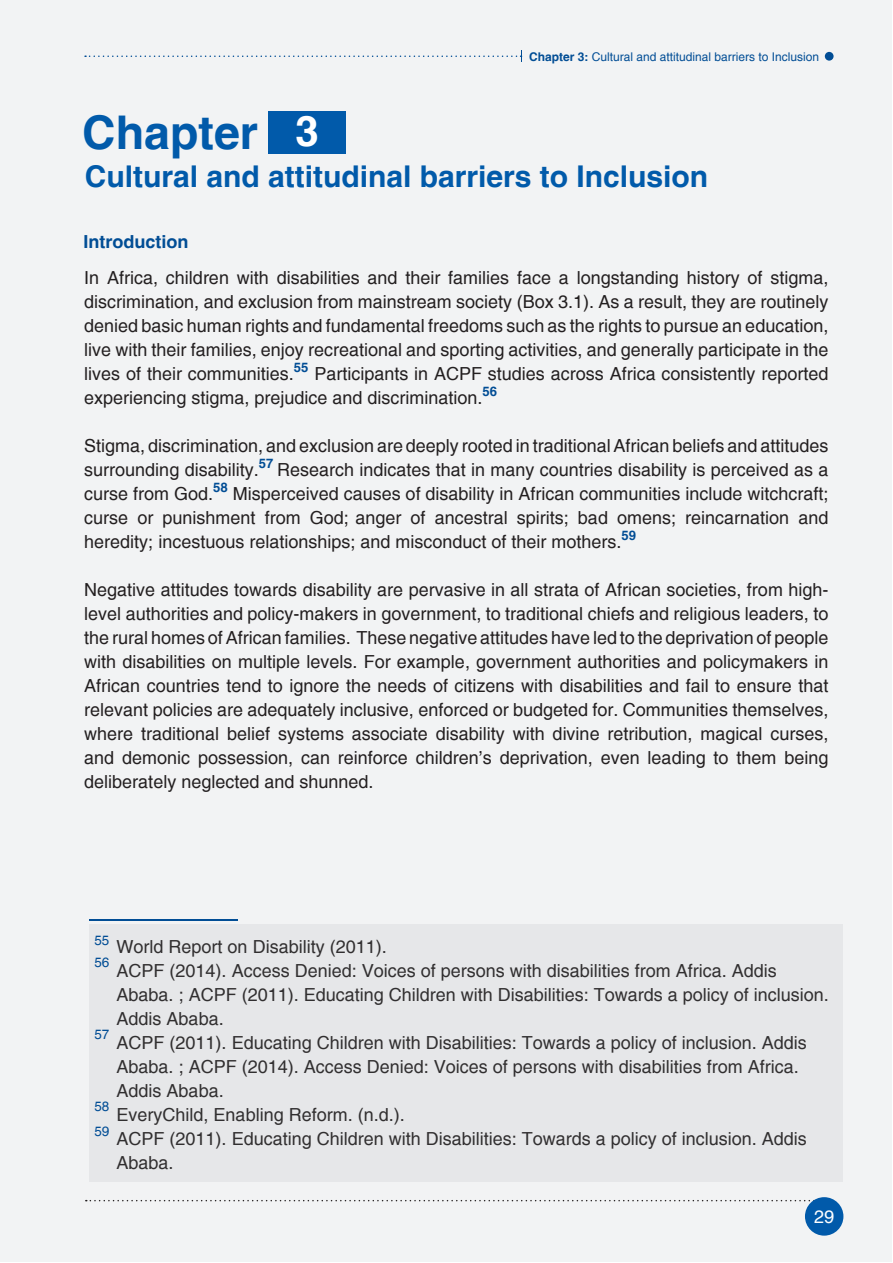
<style>
.page{position:relative;width:893px;height:1263px;background:#fff}
.page>*{position:absolute;margin:0;border:0;box-sizing:border-box;transform-origin:0 0}
.t1{font:700 46.5px "Helvetica";color:#015aaa}
.t2{font:700 42px "Helvetica";color:#fff}
.t3{font:700 30px "Helvetica";color:#015aaa}
.t4{font:18px/24px "Helvetica";color:#231f20;text-align:justify}
.t5{font:18px/24px "Helvetica";color:#312f30}
.t6{font:700 18px "Helvetica";color:#014d95}
.t7{font:18px "Helvetica";color:#fff}
.t8{font:13.5px "Helvetica";color:#014d95}
.t9{font:12px "Helvetica";color:#014d95}
.s1{font-weight:700}
</style>
<div class="page">
<div style="left:0;top:1px;width:892px;height:1261px;background:#f2f3f4"></div>
<svg style="left:86px;top:1200px;width:724px;height:1px"></svg>
<div style="left:805px;top:1197px;width:38px;height:38px;background:#015aaa;border-radius:50%"></div>
<div style="left:825px;top:52px;width:9px;height:9px;background:#014d95;border-radius:50%"></div>
<svg style="left:85px;top:51px;width:437px;height:11px"></svg>
<div style="left:269px;top:111px;width:77px;height:43px;background:#015aaa"></div>
<div style="left:90px;top:924px;width:753px;height:257px;background:#e6e7e9"></div>
<hr style="left:90px;top:919px;width:148px;height:2px;background:#014d95">
<p class="t1" style="left:82px;top:104px;width:177px">Chapter</p>
<p class="t2" style="left:296px;top:106px;width:25px">3</p>
<p class="t9" style="left:529px;top:49px;width:292px"><span class="s1">Chapter 3:</span> Cultural and attitudinal barriers to Inclusion</p>
<p class="t3" style="left:85px;top:158px;width:625px">Cultural and attitudinal barriers to Inclusion</p>
<p class="t6" style="left:84px;top:230px;width:106px">Introduction</p>
<p class="t4" style="left:84px;top:266px;width:746px">In Africa, children with disabilities and their families face a longstanding history of stigma, discrimination, and exclusion from mainstream society (Box 3.1). As a result, they are routinely denied basic human rights and fundamental freedoms such as the rights to pursue an education, live with their families, enjoy recreational and sporting activities, and generally participate in the lives of their communities.<sup>55</sup> Participants in ACPF studies across Africa consistently reported experiencing stigma, prejudice and discrimination.<sup>56</sup></p>
<p class="t4" style="left:84px;top:434px;width:746px">Stigma, discrimination, and exclusion are deeply rooted in traditional African beliefs and attitudes surrounding disability.<sup>57</sup> Research indicates that in many countries disability is perceived as a curse from God.<sup>58</sup> Misperceived causes of disability in African communities include witchcraft; curse or punishment from God; anger of ancestral spirits; bad omens; reincarnation and heredity; incestuous relationships; and misconduct of their mothers.<sup>59</sup></p>
<p class="t4" style="left:84px;top:578px;width:746px">Negative attitudes towards disability are pervasive in all strata of African societies, from high&shy;level authorities and policy-makers in government, to traditional chiefs and religious leaders, to the rural homes of African families. These negative attitudes have led to the deprivation of people with disabilities on multiple levels. For example, government authorities and policymakers in African countries tend to ignore the needs of citizens with disabilities and fail to ensure that relevant policies are adequately inclusive, enforced or budgeted for. Communities themselves, where traditional belief systems associate disability with divine retribution, magical curses, and demonic possession, can reinforce children’s deprivation, even leading to them being deliberately neglected and shunned.</p>
<p class="t8" style="left:94px;top:932px;width:17px">55</p>
<p class="t8" style="left:94px;top:955px;width:17px">56</p>
<p class="t5" style="left:117px;top:935px;width:272px">World Report on Disability (2011).</p>
<p class="t5" style="left:117px;top:959px;width:714px">ACPF (2014). Access Denied: Voices of persons with disabilities from Africa. Addis<br>Ababa. ; ACPF (2011). Educating Children with Disabilities: Towards a policy of inclusion.</p>
<p class="t5" style="left:117px;top:1007px;width:109px">Addis Ababa.</p>
<p class="t5" style="left:117px;top:1031px;width:692px">ACPF (2011). Educating Children with Disabilities: Towards a policy of inclusion. Addis<br>Ababa. ; ACPF (2014). Access Denied: Voices of persons with disabilities from Africa.<br>Addis Ababa.</p>
<p class="t5" style="left:117px;top:1103px;width:290px">EveryChild, Enabling Reform. (n.d.).</p>
<p class="t5" style="left:117px;top:1127px;width:692px">ACPF (2011). Educating Children with Disabilities: Towards a policy of inclusion. Addis<br>Ababa.</p>
<p class="t8" style="left:94px;top:1026px;width:17px">57</p>
<p class="t8" style="left:94px;top:1098px;width:17px">58</p>
<p class="t8" style="left:94px;top:1123px;width:17px">59</p>
<p class="t7" style="left:814px;top:1206px;width:22px">29</p>
</div>
